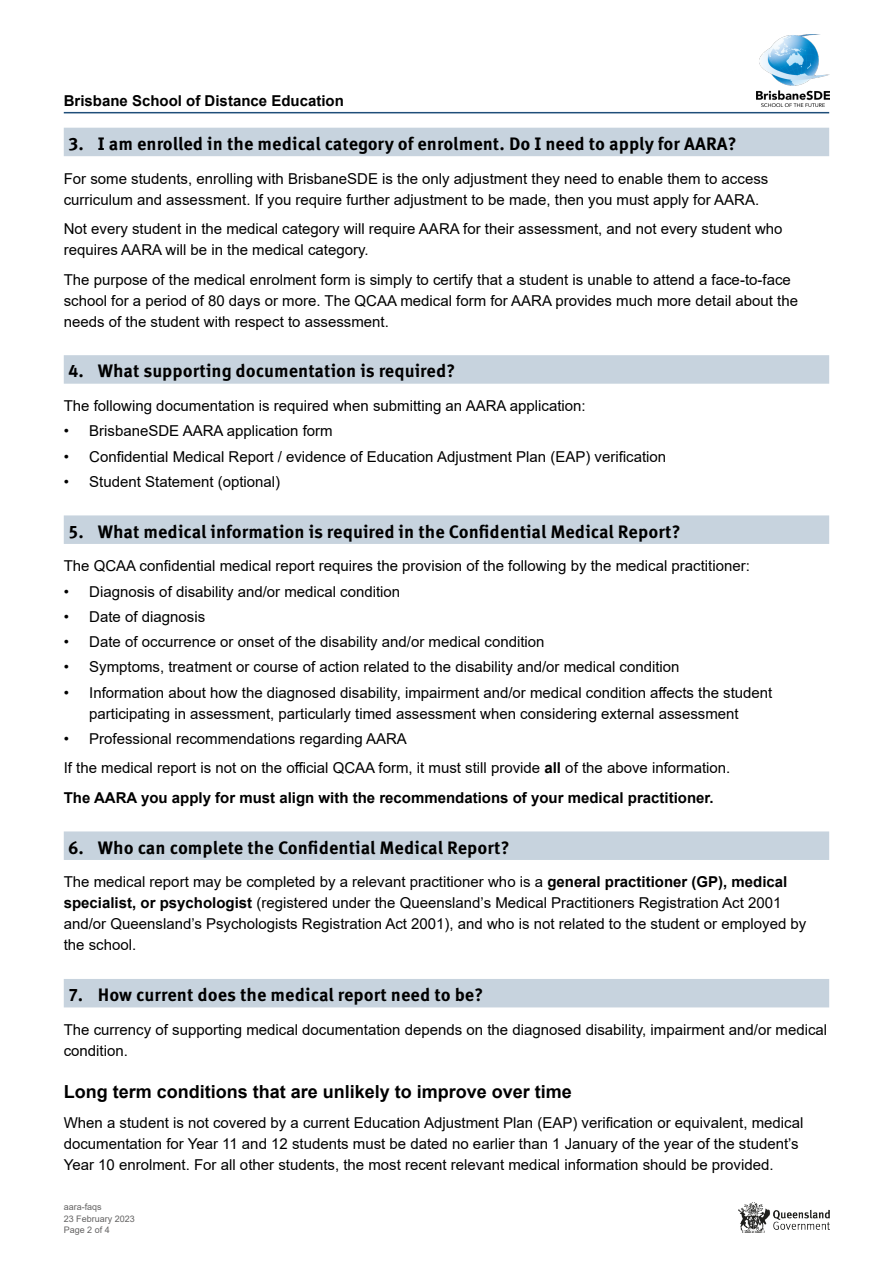
<style>
.page{position:relative;width:893px;height:1263px;background:#fff}
.page>*{position:absolute;margin:0;border:0;box-sizing:border-box;transform-origin:0 0}
.t1{font:700 18px "Meta Correspondence Pro";color:#000}
.In_body_sub-heading{font:700 18px "Arial";color:#000}
.Body_text_Arial_10_p{font:15px/21px "Arial";color:#000}
.Body_text_Arial_10_p-2{font:700 15px "Arial";color:#000}
.Body_text_before_bul{font:15px "Arial";color:#000}
.t2{font:9px "Arial";color:#646363}
.s1{font-weight:700}
</style>
<div class="page">
<img style="left:757px;top:34px;width:72px;height:72px">
<hr style="left:64px;top:112px;width:765px;height:1px;background:#1f4e79">
<img style="left:738px;top:1203px;width:91px;height:29px">
<div style="left:64px;top:128px;width:765px;height:28px;background:#c7d3de"></div>
<div style="left:64px;top:355px;width:765px;height:29px;background:#c7d3de"></div>
<div style="left:64px;top:515px;width:765px;height:29px;background:#c7d3de"></div>
<div style="left:64px;top:831px;width:765px;height:29px;background:#c7d3de"></div>
<div style="left:64px;top:979px;width:765px;height:28px;background:#c7d3de"></div>
<p class="Body_text_Arial_10_p-2" style="left:64px;top:90px;width:282px">Brisbane School of Distance Education</p>
<p class="t1" style="left:68px;top:129px;width:670px">3. I am enrolled in the medical category of enrolment. Do I need to apply for AARA?</p>
<p class="Body_text_Arial_10_p" style="left:64px;top:168px;width:706px">For some students, enrolling with BrisbaneSDE is the only adjustment they need to enable them to access curriculum and assessment. If you require further adjustment to be made, then you must apply for AARA.</p>
<p class="Body_text_Arial_10_p" style="left:64px;top:218px;width:720px">Not every student in the medical category will require AARA for their assessment, and not every student who requires AARA will be in the medical category.</p>
<p class="Body_text_Arial_10_p" style="left:64px;top:269px;width:736px">The purpose of the medical enrolment form is simply to certify that a student is unable to attend a face-to-face school for a period of 80 days or more. The QCAA medical form for AARA provides much more detail about the needs of the student with respect to assessment.</p>
<p class="t1" style="left:68px;top:357px;width:389px">4. What supporting documentation is required?</p>
<p class="Body_text_before_bul" style="left:64px;top:395px;width:523px">The following documentation is required when submitting an AARA application:</p>
<p class="Body_text_Arial_10_p" style="left:64px;top:420px;width:270px">• BrisbaneSDE AARA application form</p>
<p class="Body_text_Arial_10_p" style="left:64px;top:446px;width:604px">• Confidential Medical Report / evidence of Education Adjustment Plan (EAP) verification</p>
<p class="Body_text_Arial_10_p" style="left:64px;top:471px;width:218px">• Student Statement (optional)</p>
<p class="t1" style="left:68px;top:517px;width:614px">5. What medical information is required in the Confidential Medical Report?</p>
<p class="Body_text_Arial_10_p" style="left:64px;top:555px;width:688px">The QCAA confidential medical report requires the provision of the following by the medical practitioner:</p>
<p class="Body_text_Arial_10_p" style="left:64px;top:581px;width:338px">• Diagnosis of disability and/or medical condition</p>
<p class="Body_text_Arial_10_p" style="left:64px;top:606px;width:143px">• Date of diagnosis</p>
<p class="Body_text_Arial_10_p" style="left:64px;top:631px;width:482px">• Date of occurrence or onset of the disability and/or medical condition</p>
<p class="Body_text_Arial_10_p" style="left:64px;top:656px;width:617px">• Symptoms, treatment or course of action related to the disability and/or medical condition</p>
<p class="Body_text_Arial_10_p" style="left:64px;top:682px;width:710px;text-align:center">• Information about how the diagnosed disability, impairment and/or medical condition affects the student participating in assessment, particularly timed assessment when considering external assessment</p>
<p class="Body_text_Arial_10_p" style="left:64px;top:728px;width:345px">• Professional recommendations regarding AARA</p>
<p class="Body_text_Arial_10_p" style="left:64px;top:757px;width:668px">If the medical report is not on the official QCAA form, it must still provide <span class="s1">all</span> of the above information.</p>
<p class="Body_text_Arial_10_p-2" style="left:64px;top:787px;width:651px">The AARA you apply for must align with the recommendations of your medical practitioner.</p>
<p class="t1" style="left:68px;top:833px;width:443px">6. Who can complete the Confidential Medical Report?</p>
<p class="Body_text_Arial_10_p" style="left:64px;top:871px;width:744px">The medical report may be completed by a relevant practitioner who is a <span class="s1">general practitioner (GP), medical specialist, or psychologist</span> (registered under the Queensland’s Medical Practitioners Registration Act 2001 and/or Queensland’s Psychologists Registration Act 2001), and who is not related to the student or employed by the school.</p>
<p class="t1" style="left:68px;top:981px;width:417px">7. How current does the medical report need to be?</p>
<p class="Body_text_Arial_10_p" style="left:64px;top:1019px;width:765px">The currency of supporting medical documentation depends on the diagnosed disability, impairment and/or medical condition.</p>
<p class="In_body_sub-heading" style="left:64px;top:1079px;width:510px">Long term conditions that are unlikely to improve over time</p>
<p class="Body_text_Arial_10_p" style="left:64px;top:1112px;width:741px">When a student is not covered by a current Education Adjustment Plan (EAP) verification or equivalent, medical documentation for Year 11 and 12 students must be dated no earlier than 1 January of the year of the student’s<br>Year 10 enrolment. For all other students, the most recent relevant medical information should be provided.</p>
<p class="t2" style="left:64px;top:1201px;width:40px">aara-faqs</p>
<p class="t2" style="left:64px;top:1224px;width:48px">Page 2 of 4</p>
<p class="t2" style="left:64px;top:1212px;width:73px">23 February 2023</p>
</div>
